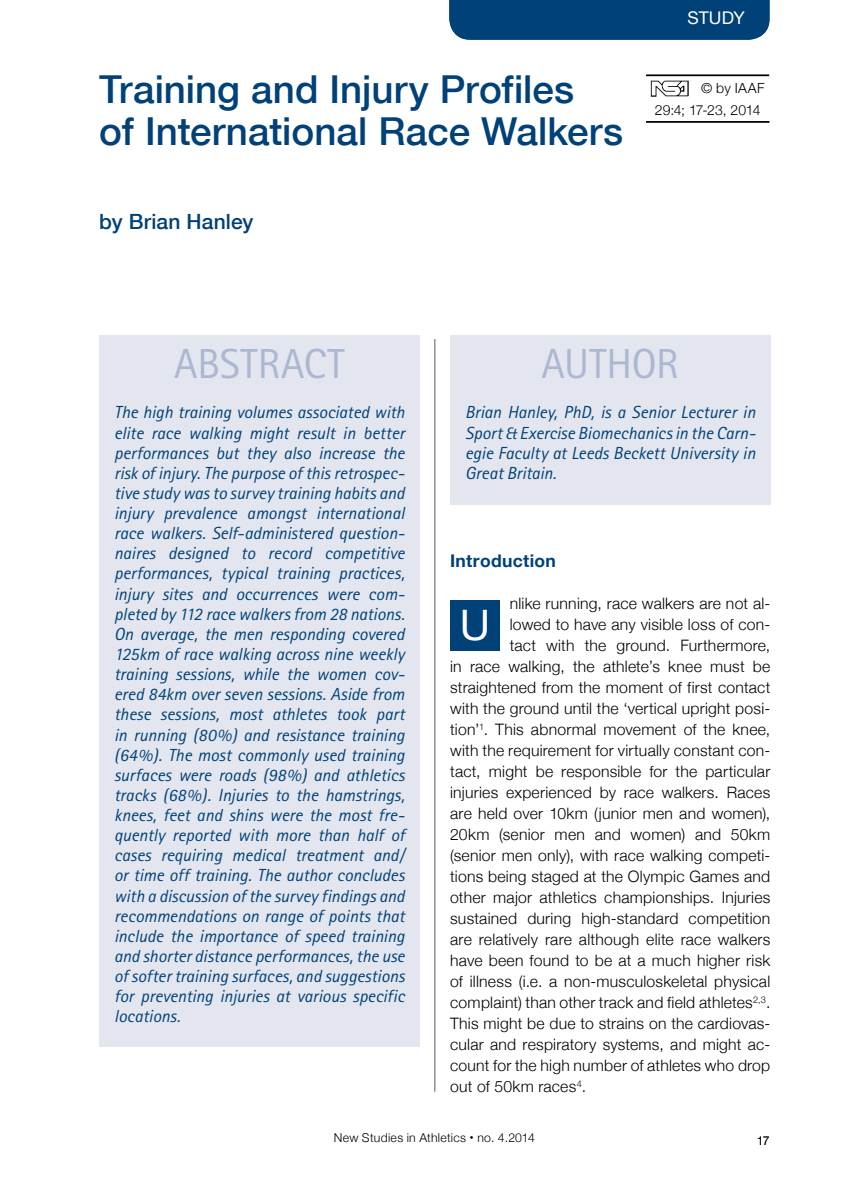
<style>
.page{position:relative;width:844px;height:1191px;background:#fff}
.page>*{position:absolute;margin:0;border:0;box-sizing:border-box;transform-origin:0 0}
.t1{font:42px "Rotis Sans Serif";color:#acb8d1}
.t2{font:42px "Helvetica Neue";color:#fff}
.t3{font:500 38.5px/42px "Helvetica Neue";color:#004178}
.t4{font:500 21px "Helvetica Neue";letter-spacing:.005em;color:#004178}
.t5{font:italic 17.5px/20.1px "Rotis Sans Serif";color:#004178;text-align:justify}
.t6{font:700 17.5px "Helvetica Neue";letter-spacing:.02em;color:#004178}
.t7{font:17.5px "Helvetica Neue";color:#fff}
.t8{font:300 15.75px "Helvetica Neue";letter-spacing:.015em;color:#000}
.t9{font:300 14px "Helvetica Neue";color:#000}
.t10{font:300 12.25px "Helvetica Neue";letter-spacing:.02em;color:#000}
.s1{font-weight:700;font-size:15.75px}
</style>
<div class="page">
<img style="left:650px;top:80px;width:39px;height:17px">
<hr style="left:646px;top:74px;width:123px;height:2px;background:#000">
<hr style="left:646px;top:121px;width:123px;height:2px;background:#000">
<hr style="left:434px;top:74px;width:1px;height:1017px;background:#58585a">
<div style="left:449px;top:0;width:320px;height:40px;background:#004178"></div>
<div style="left:99px;top:66px;width:547px;height:212px;background:#fff"></div>
<div style="left:99px;top:260px;width:670px;height:79px;background:#fff"></div>
<div style="left:99px;top:335px;width:320px;height:712px;background:#e3e6ef"></div>
<div style="left:450px;top:335px;width:320px;height:170px;background:#e3e6ef"></div>
<div style="left:450px;top:600px;width:49px;height:51px;background:#004178"></div>
<h2 class="t3" style="left:99px;top:68px;width:525px">Training and Injury Profiles<br>of International Race Walkers</h2>
<p class="t4" style="left:99px;top:209px;width:156px">by Brian Hanley</p>
<p class="t7" style="left:687px;top:7px;width:35px">STUDY</p>
<p class="t9" style="left:701px;top:79px;width:65px">© by IAAF</p>
<p class="t9" style="left:654px;top:102px;width:107px">29:4; 17-23, 2014</p>
<h1 class="t1" style="left:174px;top:339px;width:172px">ABSTRACT</h1>
<p class="t5" style="left:114px;top:402px;width:292px">The high training volumes associated with elite race walking might result in better performances but they also increase the risk of injury. The purpose of this retrospec&shy;tive study was to survey training habits and injury prevalence amongst international race walkers. Self-administered question&shy;naires designed to record competitive performances, typical training practices, injury sites and occurrences were com&shy;pleted by 112 race walkers from 28 nations.<br>On average, the men responding covered 125km of race walking across nine weekly training sessions, while the women cov&shy;ered 84km over seven sessions. Aside from these sessions, most athletes took part in running (80%) and resistance training (64%). The most commonly used training surfaces were roads (98%) and athletics tracks (68%). Injuries to the hamstrings, knees, feet and shins were the most fre&shy;quently reported with more than half of cases requiring medical treatment and/ or time off training. The author concludes with a discussion of the survey findings and recommendations on range of points that include the importance of speed training and shorter distance performances, the use of softer training surfaces, and suggestions for preventing injuries at various specific locations.</p>
<h1 class="t1" style="left:541px;top:339px;width:139px">AUTHOR</h1>
<p class="t5" style="left:465px;top:402px;width:292px">Brian Hanley, PhD, is a Senior Lecturer in Sport &amp; Exercise Biomechanics in the Carn&shy;egie Faculty at Leeds Beckett University in Great Britain.</p>
<p class="t6" style="left:450px;top:550px;width:107px">Introduction</p>
<p class="t8" style="left:509px;top:594px;width:262px">nlike running, race walkers are not al-</p>
<p class="t8" style="left:509px;top:615px;width:262px">lowed to have any visible loss of con-</p>
<p class="t8" style="left:509px;top:636px;width:262px">tact with the ground. Furthermore,</p>
<p class="t8" style="left:450px;top:657px;width:321px">in race walking, the athlete’s knee must be</p>
<p class="t8" style="left:450px;top:678px;width:321px">straightened from the moment of first contact</p>
<p class="t8" style="left:450px;top:699px;width:321px">with the ground until the ‘vertical upright posi-</p>
<p class="t8" style="left:450px;top:720px;width:321px">tion’<sup>1</sup>. This abnormal movement of the knee,</p>
<p class="t8" style="left:450px;top:741px;width:321px">with the requirement for virtually constant con-</p>
<p class="t8" style="left:450px;top:762px;width:321px">tact, might be responsible for the particular</p>
<p class="t8" style="left:450px;top:783px;width:321px">injuries experienced by race walkers. Races</p>
<p class="t8" style="left:450px;top:804px;width:321px">are held over 10km (junior men and women),</p>
<p class="t8" style="left:450px;top:825px;width:321px">20km (senior men and women) and 50km</p>
<p class="t8" style="left:450px;top:846px;width:321px">(senior men only), with race walking competi-</p>
<p class="t8" style="left:450px;top:867px;width:321px">tions being staged at the Olympic Games and</p>
<p class="t8" style="left:450px;top:888px;width:321px">other major athletics championships. Injuries</p>
<p class="t8" style="left:450px;top:909px;width:321px">sustained during high-standard competition</p>
<p class="t8" style="left:450px;top:930px;width:321px">are relatively rare although elite race walkers</p>
<p class="t8" style="left:450px;top:951px;width:321px">have been found to be at a much higher risk</p>
<p class="t8" style="left:450px;top:972px;width:321px">of illness (i.e. a non-musculoskeletal physical</p>
<p class="t8" style="left:450px;top:993px;width:321px">complaint) than other track and field athletes<sup>2,3</sup>.</p>
<p class="t8" style="left:450px;top:1014px;width:321px">This might be due to strains on the cardiovas-</p>
<p class="t8" style="left:450px;top:1035px;width:321px">cular and respiratory systems, and might ac-</p>
<p class="t8" style="left:450px;top:1056px;width:321px">count for the high number of athletes who drop</p>
<p class="t8" style="left:450px;top:1077px;width:137px">out of 50km races<sup>4</sup>.</p>
<h1 class="t2" style="left:459px;top:600px;width:26px">U</h1>
<p class="t10" style="left:334px;top:1130px;width:202px">New Studies in Athletics <span class="s1">·</span> no. 4.2014</p>
<p class="t10" style="left:756px;top:1133px;width:14px">17</p>
</div>
